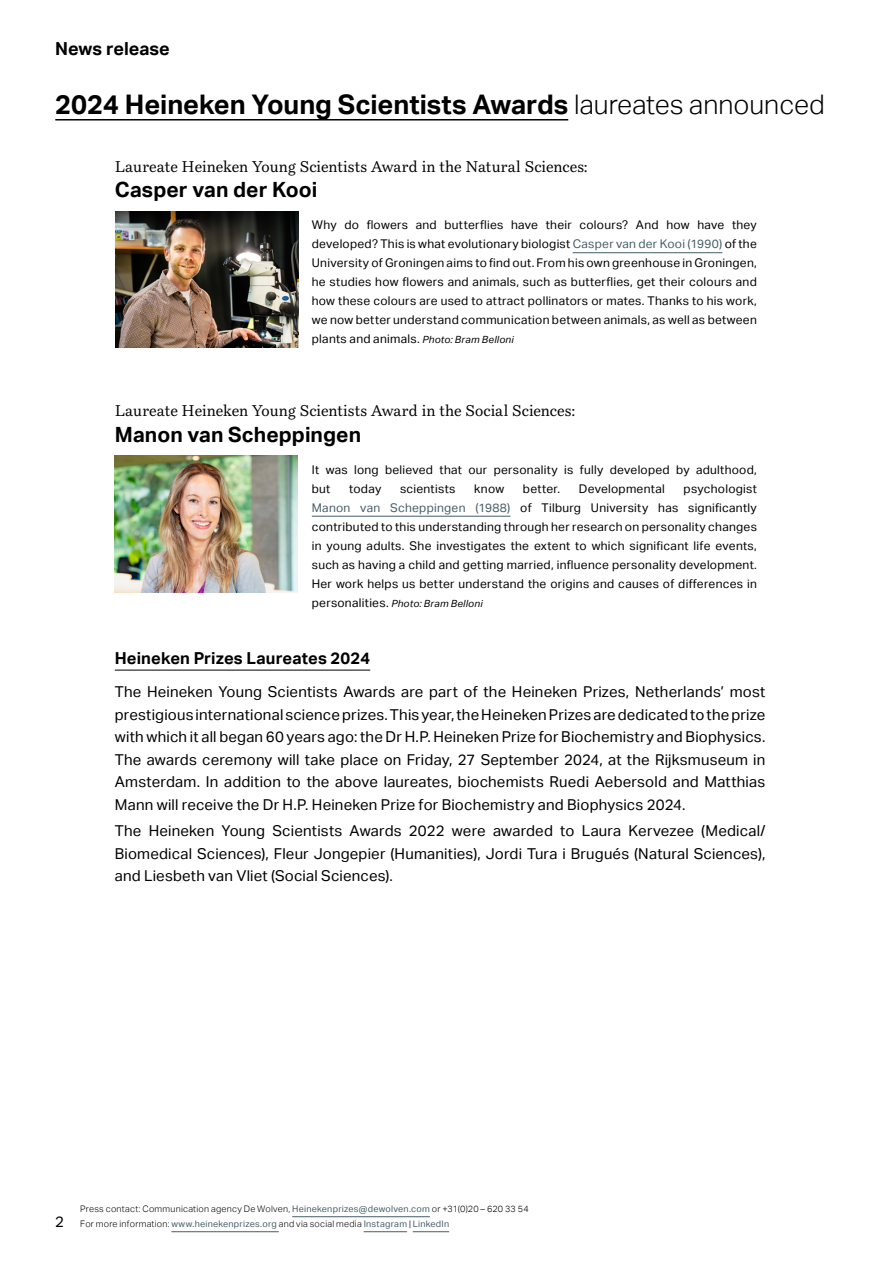
<style>
.page{position:relative;width:893px;height:1263px;background:#fff}
.page>*{position:absolute;margin:0;border:0;box-sizing:border-box;transform-origin:0 0}
.t1{font:700 27px "Aktiv Grotesk";letter-spacing:-.005em;color:#000}
.t2{font:700 21px "Aktiv Grotesk";color:#000}
.t3{font:700 18px "Aktiv Grotesk";color:#000}
.t4{font:700 16.5px "Aktiv Grotesk";letter-spacing:.01em;color:#000}
.t5{font:15.45px "Bressay";letter-spacing:.005em;color:#000}
.t6{font:15px/22.5px "Aktiv Grotesk";letter-spacing:.01em;color:#000;text-align:justify}
.t7{font:12px/19px "Aktiv Grotesk";letter-spacing:.025em;color:#000;text-align:justify}
.t8{font:italic 9.9px "Aktiv Grotesk";letter-spacing:.025em;color:#000}
.t9{font:300 9px/15px "Aktiv Grotesk";letter-spacing:.025em;color:#000}
.s1{font-weight:300}
.s2{color:#465d69}
.s3{font-style:italic;font-size:9.9px}
.s4{font-style:normal;font-size:12px}
.s5{font-weight:400;color:#465d69}
</style>
<div class="page">
<hr style="left:55px;top:119px;width:513px;height:2px;background:#000">
<hr style="left:292px;top:1216px;width:138px;height:1px;background:#465d69">
<hr style="left:171px;top:1231px;width:108px;height:1px;background:#465d69">
<hr style="left:364px;top:1231px;width:43px;height:1px;background:#465d69">
<hr style="left:413px;top:1231px;width:36px;height:1px;background:#465d69">
<hr style="left:312px;top:516px;width:198px;height:1px;background:#465d69">
<hr style="left:573px;top:252px;width:149px;height:1px;background:#465d69">
<hr style="left:115px;top:670px;width:255px;height:1px;background:#000">
<img style="left:115px;top:212px;width:183px;height:136px">
<img style="left:115px;top:456px;width:183px;height:136px">
<h3 class="t3" style="left:55px;top:39px;width:116px">News release</h3>
<h1 class="t1" style="left:55px;top:89px;width:771px">2024 Heineken Young Scientists Awards <span class="s1">laureates announced</span></h1>
<p class="t5" style="left:115px;top:157px;width:474px">Laureate Heineken Young Scientists Award in the Natural Sciences:</p>
<h2 class="t2" style="left:115px;top:178px;width:204px">Casper van der Kooi</h2>
<p class="t7" style="left:312px;top:215px;width:447px">Why do flowers and butterflies have their colours? And how have they developed? This is what evolutionary biologist <span class="s2">Casper van der Kooi (1990)</span> of the University of Groningen aims to find out. From his own greenhouse in Groningen, he studies how flowers and animals, such as butterflies, get their colours and how these colours are used to attract pollinators or mates. Thanks to his work, we now better understand communication between animals, as well as between plants and animals. <span class="s3">Photo: Bram Belloni</span></p>
<p class="t5" style="left:115px;top:402px;width:462px">Laureate Heineken Young Scientists Award in the Social Sciences:</p>
<h2 class="t2" style="left:115px;top:422px;width:248px">Manon van Scheppingen</h2>
<p class="t7" style="left:312px;top:460px;width:446px">It was long believed that our personality is fully developed by adulthood, but</p>
<p class="t7" style="left:312px;top:479px;width:447px;text-indent:372px">psychologist <span class="s2">Manon van Scheppingen (1988)</span> of Tilburg University has significantly contributed to this understanding through her research on personality changes in young adults. She investigates the extent to which significant life events, such as having a child and getting married, influence personality development.<br>Her work helps us better understand the origins and causes of differences in</p>
<p class="t8" style="left:312px;top:598px;width:172px"><span class="s4">personalities.</span> Photo: Bram Belloni</p>
<p class="t7" style="left:349px;top:479px;width:34px">today</p>
<p class="t7" style="left:400px;top:479px;width:57px">scientists</p>
<p class="t7" style="left:474px;top:479px;width:31px">know</p>
<p class="t7" style="left:523px;top:479px;width:39px">better.</p>
<p class="t7" style="left:579px;top:479px;width:87px">Developmental</p>
<h3 class="t4" style="left:115px;top:649px;width:257px">Heineken Prizes Laureates 2024</h3>
<p class="t6" style="left:115px;top:681px;width:652px">The Heineken Young Scientists Awards are part of the Heineken Prizes, Netherlands’ most prestigious international science prizes. This year, the Heineken Prizes are dedicated to the prize with which it all began 60 years ago: the Dr H.P. Heineken Prize for Biochemistry and Biophysics.<br>The awards ceremony will take place on Friday, 27 September 2024, at the Rijksmuseum in Amsterdam. In addition to the above laureates, biochemists Ruedi Aebersold and Matthias Mann will receive the Dr H.P. Heineken Prize for Biochemistry and Biophysics 2024.</p>
<p class="t6" style="left:115px;top:820px;width:652px">The Heineken Young Scientists Awards 2022 were awarded to Laura Kervezee (Medical/ Biomedical Sciences), Fleur Jongepier (Humanities), Jordi Tura i Brugués (Natural Sciences), and Liesbeth van Vliet (Social Sciences).</p>
<p class="t6" style="left:55px;top:1211px;width:10px">2</p>
<p class="t9" style="left:80px;top:1201px;width:450px">Press contact: Communication agency De Wolven, <span class="s5">Heinekenprizes@dewolven.com</span> or +31(0)20 – 620 33 54<br>For more information: <span class="s5">www.heinekenprizes.org</span> and via social media <span class="s5">Instagram</span> | <span class="s5">LinkedIn</span></p>
</div>
